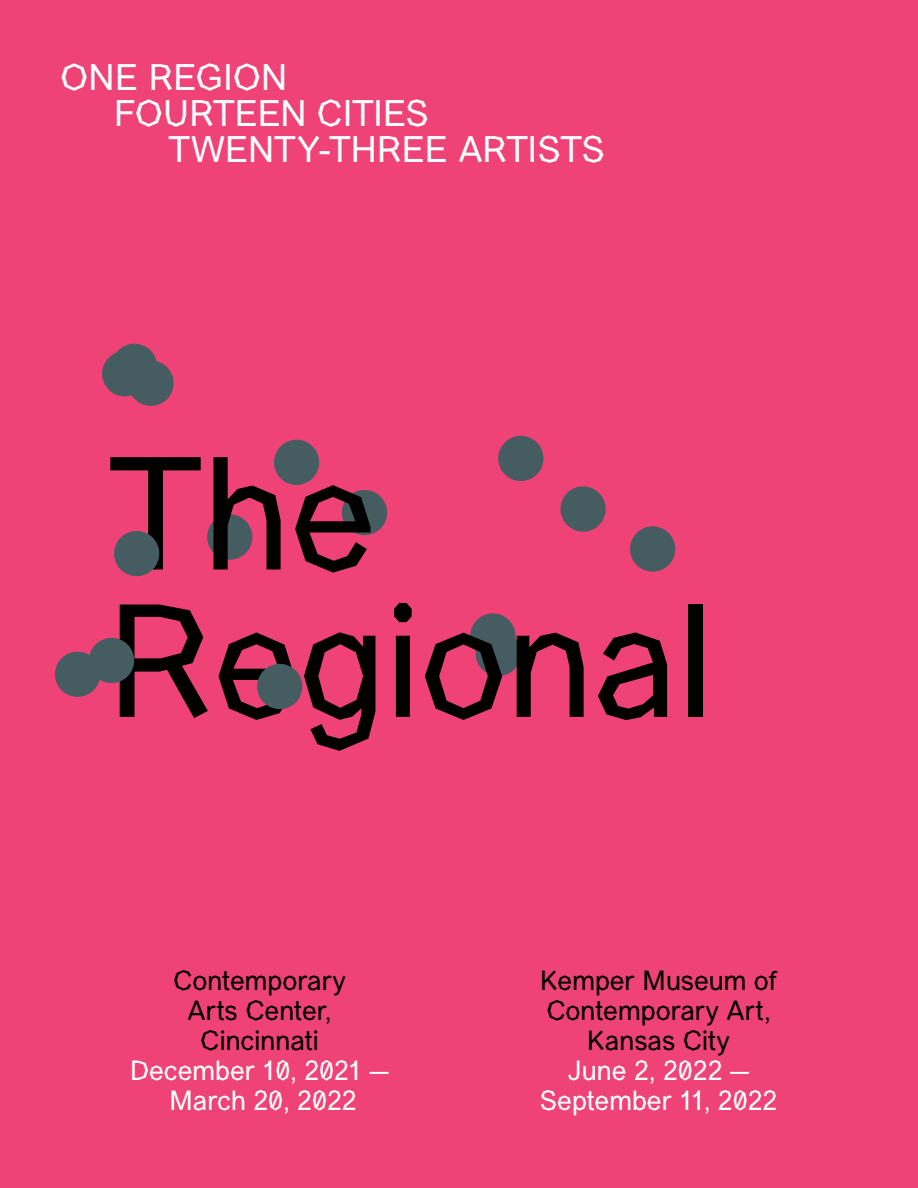
<style>
.page{position:relative;width:918px;height:1188px;background:#ef4277}
.page>*{position:absolute;margin:0;border:0;box-sizing:border-box;transform-origin:0 0}
.t1{font:36px "Manifont Grotesk Book Updated";letter-spacing:-.01em;color:#fff}
.t2{font:27px/30px "Manifont Grotesk";color:#000;text-align:center}
.t3{font:27px/30px "Manifont Grotesk";letter-spacing:-.005em;color:#fff;text-align:center}
</style>
<div class="page">
<div style="left:207px;top:514px;width:45px;height:46px;background:#455c60;border-radius:50%"></div>
<div style="left:342px;top:490px;width:45px;height:45px;background:#455c60;border-radius:50%"></div>
<div style="left:470px;top:613px;width:45px;height:46px;background:#455c60;border-radius:50%"></div>
<div style="left:476px;top:631px;width:45px;height:45px;background:#455c60;border-radius:50%"></div>
<svg style="left:110px;top:457px;width:91px;height:112px"></svg>
<svg style="left:213px;top:457px;width:68px;height:112px"></svg>
<svg style="left:295px;top:485px;width:75px;height:88px"></svg>
<svg style="left:120px;top:605px;width:88px;height:113px"></svg>
<svg style="left:218px;top:632px;width:76px;height:88px"></svg>
<svg style="left:304px;top:632px;width:71px;height:119px"></svg>
<svg style="left:394px;top:603px;width:18px;height:114px"></svg>
<svg style="left:425px;top:633px;width:77px;height:87px"></svg>
<svg style="left:516px;top:633px;width:68px;height:84px"></svg>
<svg style="left:598px;top:632px;width:69px;height:88px"></svg>
<div style="left:689px;top:605px;width:14px;height:112px;background:#000"></div>
<div style="left:55px;top:652px;width:45px;height:45px;background:#455c60;border-radius:50%"></div>
<div style="left:89px;top:638px;width:45px;height:45px;background:#455c60;border-radius:50%"></div>
<div style="left:114px;top:531px;width:45px;height:45px;background:#455c60;border-radius:50%"></div>
<div style="left:274px;top:440px;width:45px;height:45px;background:#455c60;border-radius:50%"></div>
<div style="left:257px;top:664px;width:45px;height:45px;background:#455c60;border-radius:50%"></div>
<div style="left:498px;top:436px;width:45px;height:45px;background:#455c60;border-radius:50%"></div>
<div style="left:560px;top:486px;width:46px;height:46px;background:#455c60;border-radius:50%"></div>
<div style="left:630px;top:526px;width:45px;height:46px;background:#455c60;border-radius:50%"></div>
<div style="left:128px;top:360px;width:46px;height:46px;background:#455c60;border-radius:50%"></div>
<div style="left:102px;top:351px;width:46px;height:45px;background:#455c60;border-radius:50%"></div>
<div style="left:112px;top:344px;width:45px;height:45px;background:#455c60;border-radius:50%"></div>
<h1 class="t1" style="left:60px;top:53px;width:229px">ONE REGION</h1>
<h1 class="t1" style="left:114px;top:89px;width:317px">FOURTEEN CITIES</h1>
<h1 class="t1" style="left:168px;top:125px;width:439px">TWENTY-THREE ARTISTS</h1>
<p class="t2" style="left:173px;top:964px;width:174px">Contemporary<br>Arts Center,<br>Cincinnati</p>
<p class="t3" style="left:130px;top:1054px;width:260px">December 10, 2021 —<br>March 20, 2022</p>
<p class="t2" style="left:540px;top:964px;width:238px">Kemper Museum of<br>Contemporary Art,<br>Kansas City</p>
<p class="t3" style="left:539px;top:1054px;width:240px">June 2, 2022 —<br>September 11, 2022</p>
</div>
